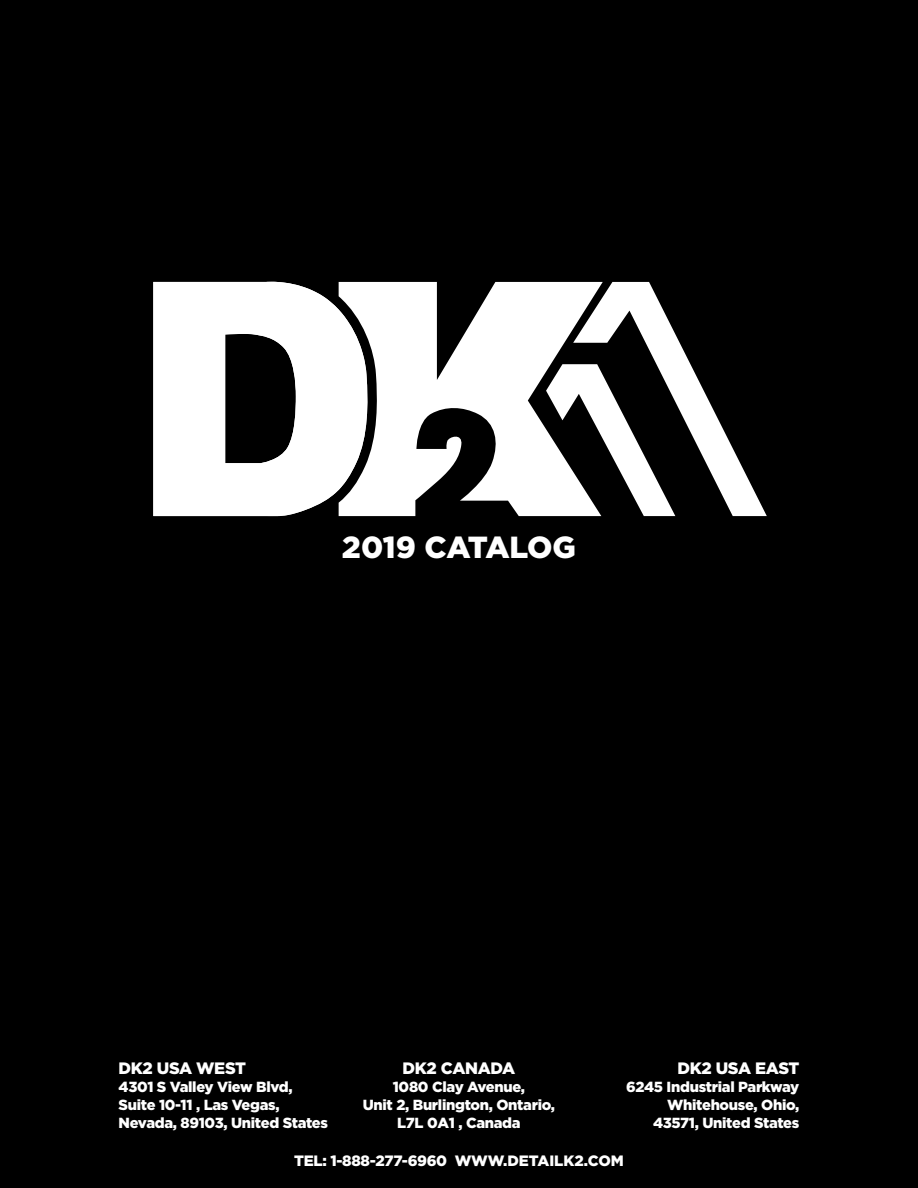
<style>
.page{position:relative;width:918px;height:1188px;background:#000}
.page>*{position:absolute;margin:0;border:0;box-sizing:border-box;transform-origin:0 0}
.t1{font:900 30.45px "Gotham";letter-spacing:-.005em;color:#fff}
.t2{font:900 16.5px "Gotham";letter-spacing:-.02em;color:#fff}
.t3{font:900 15px "Gotham";letter-spacing:-.02em;color:#fff}
.t4{font:900 14.7px/18px "Gotham";letter-spacing:-.02em;color:#fff;text-align:center}
</style>
<div class="page">
<svg style="left:368px;top:282px;width:205px;height:234px;fill:#fff"></svg>
<svg style="left:546px;top:364px;width:27px;height:152px"></svg>
<svg style="left:573px;top:282px;width:194px;height:234px"></svg>
<svg style="left:153px;top:282px;width:215px;height:234px;fill:#fff"></svg>
<h1 class="t1" style="left:342px;top:526px;width:236px">2019 CATALOG</h1>
<p class="t2" style="left:119px;top:1057px;width:129px">DK2 USA WEST</p>
<p class="t4" style="left:119px;top:1078px;width:211px;text-align:left">4301 S Valley View Blvd,<br>Suite 10-11 , Las Vegas,<br>Nevada, 89103, United States</p>
<p class="t2" style="left:403px;top:1057px;width:114px">DK2 CANADA</p>
<p class="t4" style="left:363px;top:1078px;width:194px">1080 Clay Avenue,<br>Unit 2, Burlington, Ontario,<br>L7L 0A1 , Canada</p>
<p class="t2" style="left:677px;top:1057px;width:123px">DK2 USA EAST</p>
<p class="t4" style="left:626px;top:1078px;width:175px;text-align:right">6245 Industrial Parkway<br>Whitehouse, Ohio,<br>43571, United States</p>
<p class="t3" style="left:294px;top:1150px;width:331px">TEL: 1-888-277-6960 WWW.DETAILK2.COM</p>
</div>
